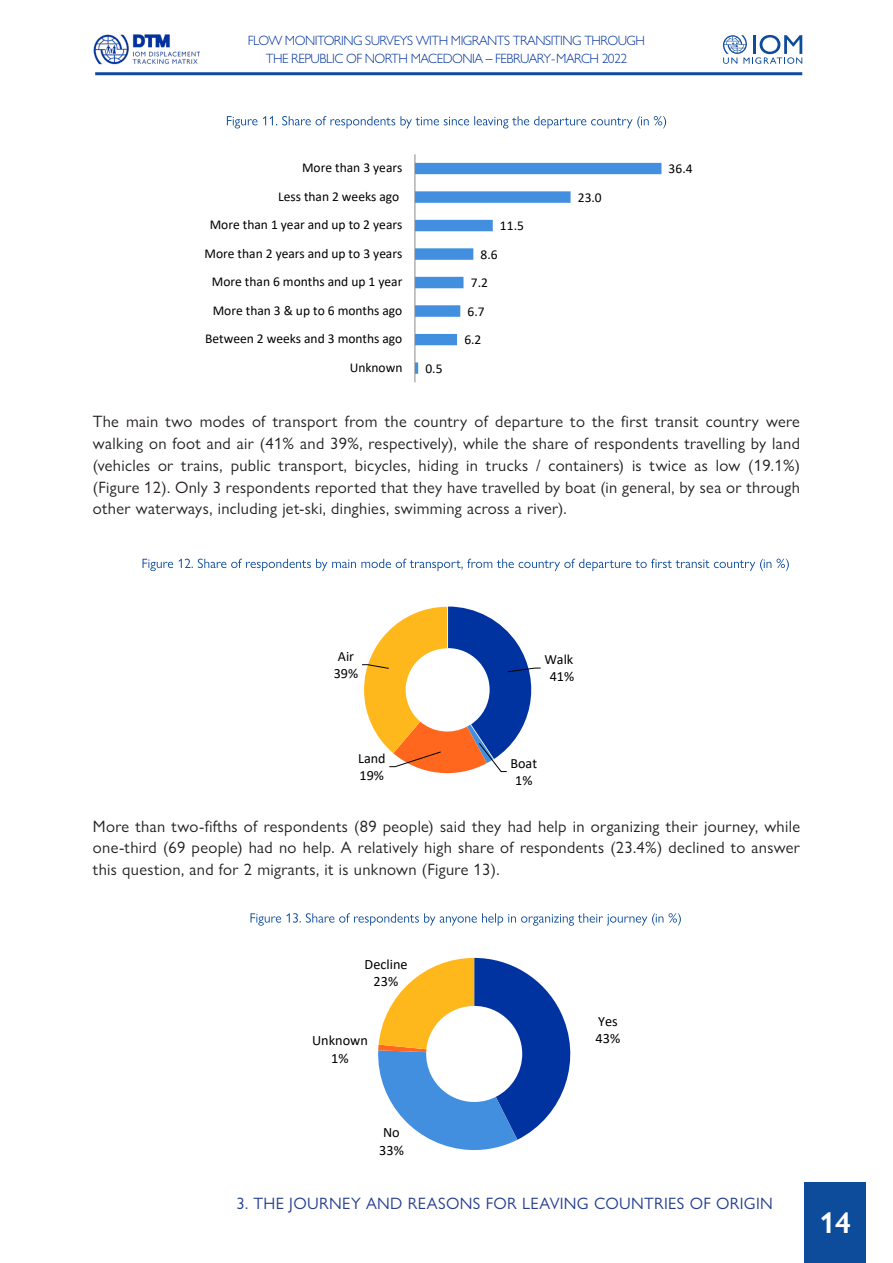
<style>
.page{position:relative;width:893px;height:1263px;background:#fff}
.page>*{position:absolute;margin:0;border:0;box-sizing:border-box;transform-origin:0 0}
.t1{font:600 30px "Gill Sans Nova";color:#fff}
.Body{font:16.5px/21.8px "Gill Sans Nova";letter-spacing:.02em;color:#231f20;text-align:justify}
.Footer_text{font:16.5px "Gill Sans Nova";letter-spacing:.02em;color:#253f8e}
.t2{font:14.25px/17.4px "Calibri";color:#000}
.t3{font:14.1px/17.1px "Calibri";color:#000;text-align:center}
.t4{font:13.5px "Calibri";color:#000}
.t5{font:300 13.5px/18px "Gill Sans Nova";letter-spacing:-.04em;color:#0033a0;text-align:center}
.s1{font-weight:400;font-style:italic}
</style>
<div class="page">
<img style="left:93px;top:34px;width:107px;height:31px">
<hr style="left:95px;top:72px;width:707px;height:3px;background:#0d4c9b">
<svg style="left:723px;top:35px;width:79px;height:29px"></svg>
<div style="left:804px;top:1182px;width:62px;height:81px;background:#0d4c9b"></div>
<svg style="left:416px;top:163px;width:245px;height:211px"></svg>
<hr style="left:415px;top:154px;width:1px;height:228px;background:#898989">
<svg style="left:378px;top:958px;width:193px;height:192px"></svg>
<svg style="left:362px;top:606px;width:179px;height:168px"></svg>
<svg style="left:227px;top:116px;width:439px;height:12px"></svg>
<svg style="left:143px;top:559px;width:646px;height:12px"></svg>
<svg style="left:250px;top:913px;width:431px;height:13px"></svg>
<p class="t5" style="left:248px;top:32px;width:399px">FLOW MONITORING SURVEYS WITH MIGRANTS TRANSITING THROUGH<br>THE REPUBLIC OF NORTH MACEDONIA <span class="s1">–</span> FEBRUARY-MARCH 2022</p>
<p class="t4" style="left:302px;top:159px;width:102px">More than 3 years</p>
<p class="t4" style="left:669px;top:159px;width:26px">36.4</p>
<p class="t4" style="left:278px;top:187px;width:123px">Less than 2 weeks ago</p>
<p class="t4" style="left:578px;top:188px;width:26px">23.0</p>
<p class="t4" style="left:210px;top:216px;width:194px">More than 1 year and up to 2 years</p>
<p class="t4" style="left:500px;top:216px;width:26px">11.5</p>
<p class="t4" style="left:205px;top:244px;width:199px">More than 2 years and up to 3 years</p>
<p class="t4" style="left:481px;top:245px;width:19px">8.6</p>
<p class="t4" style="left:212px;top:273px;width:192px">More than 6 months and up 1 year</p>
<p class="t4" style="left:471px;top:273px;width:19px">7.2</p>
<p class="t4" style="left:213px;top:301px;width:191px">More than 3 &amp; up to 6 months ago</p>
<p class="t4" style="left:468px;top:302px;width:19px">6.7</p>
<p class="t4" style="left:205px;top:330px;width:199px">Between 2 weeks and 3 months ago</p>
<p class="t4" style="left:464px;top:330px;width:19px">6.2</p>
<p class="t4" style="left:350px;top:358px;width:54px">Unknown</p>
<p class="t4" style="left:425px;top:359px;width:19px">0.5</p>
<p class="Body" style="left:93px;top:411px;width:709px">The main two modes of transport from the country of departure to the first transit country were walking on foot and air (41% and 39%, respectively), while the share of respondents travelling by land (vehicles or trains, public transport, bicycles, hiding in trucks / containers) is twice as low (19.1%) (Figure 12). Only 3 respondents reported that they have travelled by boat (in general, by sea or through other waterways, including jet-ski, dinghies, swimming across a river).</p>
<p class="t3" style="left:334px;top:647px;width:26px;text-align:left">Air<br>39%</p>
<p class="t3" style="left:358px;top:749px;width:29px;text-align:left">Land<br>19%</p>
<p class="t3" style="left:544px;top:651px;width:31px">Walk<br>41%</p>
<p class="t3" style="left:510px;top:754px;width:28px">Boat<br>1%</p>
<p class="Body" style="left:93px;top:815px;width:709px">More than two-fifths of respondents (89 people) said they had help in organizing their journey, while one-third (69 people) had no help. A relatively high share of respondents (23.4%) declined to answer this question, and for 2 migrants, it is unknown (Figure 13).</p>
<p class="t2" style="left:364px;top:955px;width:45px;text-align:center">Decline<br>23%</p>
<p class="t2" style="left:312px;top:1031px;width:57px;text-align:center">Unknown<br>1%</p>
<p class="t2" style="left:379px;top:1123px;width:26px">No<br>33%</p>
<p class="t2" style="left:595px;top:1012px;width:26px">Yes<br>43%</p>
<p class="Footer_text" style="left:237px;top:1193px;width:538px">3. THE JOURNEY AND REASONS FOR LEAVING COUNTRIES OF ORIGIN</p>
<h1 class="t1" style="left:819px;top:1204px;width:33px">14</h1>
</div>
